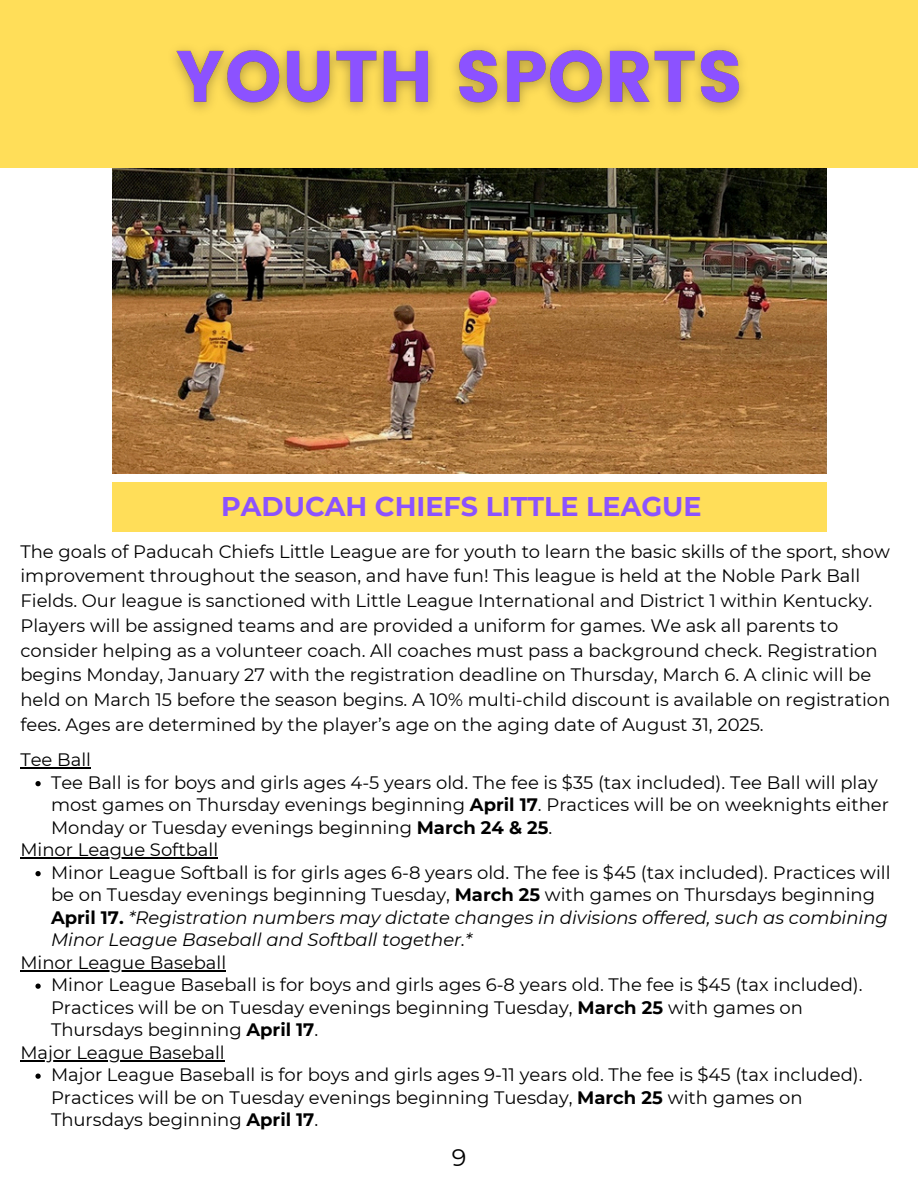
<style>
.page{position:relative;width:918px;height:1188px;background:#fff}
.page>*{position:absolute;margin:0;border:0;box-sizing:border-box;transform-origin:0 0}
.t1{font:700 27px "Montserrat";color:#8c52ff}
.t2{font:24px "Montserrat";color:#000}
.t3{font:18px/22.5px "Montserrat";color:#000}
.s1{font-weight:700}
.s2{font-style:italic}
</style>
<div class="page">
<img style="left:112px;top:168px;width:715px;height:306px">
<hr style="left:20px;top:768px;width:71px;height:1px;background:#000">
<svg style="left:35px;top:781px;width:6px;height:5px"></svg>
<hr style="left:20px;top:858px;width:198px;height:1px;background:#000">
<svg style="left:35px;top:871px;width:6px;height:5px"></svg>
<hr style="left:20px;top:970px;width:206px;height:2px;background:#000">
<svg style="left:35px;top:984px;width:6px;height:5px"></svg>
<hr style="left:20px;top:1060px;width:205px;height:2px;background:#000">
<svg style="left:35px;top:1074px;width:6px;height:5px"></svg>
<div style="left:0;top:0;width:918px;height:168px;background:#ffde59"></div>
<img style="left:174px;top:47px;width:570px;height:64px">
<div style="left:112px;top:482px;width:715px;height:49px;background:#ffde59"></div>
<p class="t1" style="left:221px;top:490px;width:482px">PADUCAH CHIEFS LITTLE LEAGUE</p>
<p class="t3" style="left:20px;top:539px;width:871px;line-height:24.8px">The goals of Paducah Chiefs Little League are for youth to learn the basic skills of the sport, show improvement throughout the season, and have fun! This league is held at the Noble Park Ball Fields. Our league is sanctioned with Little League International and District 1 within Kentucky.<br>Players will be assigned teams and are provided a uniform for games. We ask all parents to consider helping as a volunteer coach. All coaches must pass a background check. Registration begins Monday, January 27 with the registration deadline on Thursday, March 6. A clinic will be held on March 15 before the season begins. A 10% multi-child discount is available on registration fees. Ages are determined by the player’s age on the aging date of August 31, 2025.</p>
<p class="t3" style="left:20px;top:748px;width:72px">Tee Ball</p>
<p class="t3" style="left:51px;top:771px;width:839px">Tee Ball is for boys and girls ages 4-5 years old. The fee is $35 (tax included). Tee Ball will play most games on Thursday evenings beginning <span class="s1">April 17</span>. Practices will be on weeknights either<br>Monday or Tuesday evenings beginning <span class="s1">March 24 &amp; 25</span>.</p>
<h2 class="t3" style="left:20px;top:838px;width:199px">Minor League Softball</h2>
<p class="t3" style="left:51px;top:861px;width:841px">Minor League Softball is for girls ages 6-8 years old. The fee is $45 (tax included). Practices will be on Tuesday evenings beginning Tuesday, <span class="s1">March 25</span> with games on Thursdays beginning <span class="s1">April 17.</span> <span class="s2">*Registration numbers may dictate changes in divisions offered, such as combining Minor League Baseball and Softball together.*</span></p>
<p class="t3" style="left:20px;top:951px;width:207px">Minor League Baseball</p>
<p class="t3" style="left:51px;top:973px;width:813px">Minor League Baseball is for boys and girls ages 6-8 years old. The fee is $45 (tax included).<br>Practices will be on Tuesday evenings beginning Tuesday, <span class="s1">March 25</span> with games on<br>Thursdays beginning <span class="s1">April 17</span>.</p>
<p class="t3" style="left:20px;top:1041px;width:206px">Major League Baseball</p>
<p class="t3" style="left:51px;top:1063px;width:813px">Major League Baseball is for boys and girls ages 9-11 years old. The fee is $45 (tax included).<br>Practices will be on Tuesday evenings beginning Tuesday, <span class="s1">March 25</span> with games on<br>Thursdays beginning <span class="s1">April 17</span>.</p>
<p class="t2" style="left:452px;top:1143px;width:16px">9</p>
</div>
